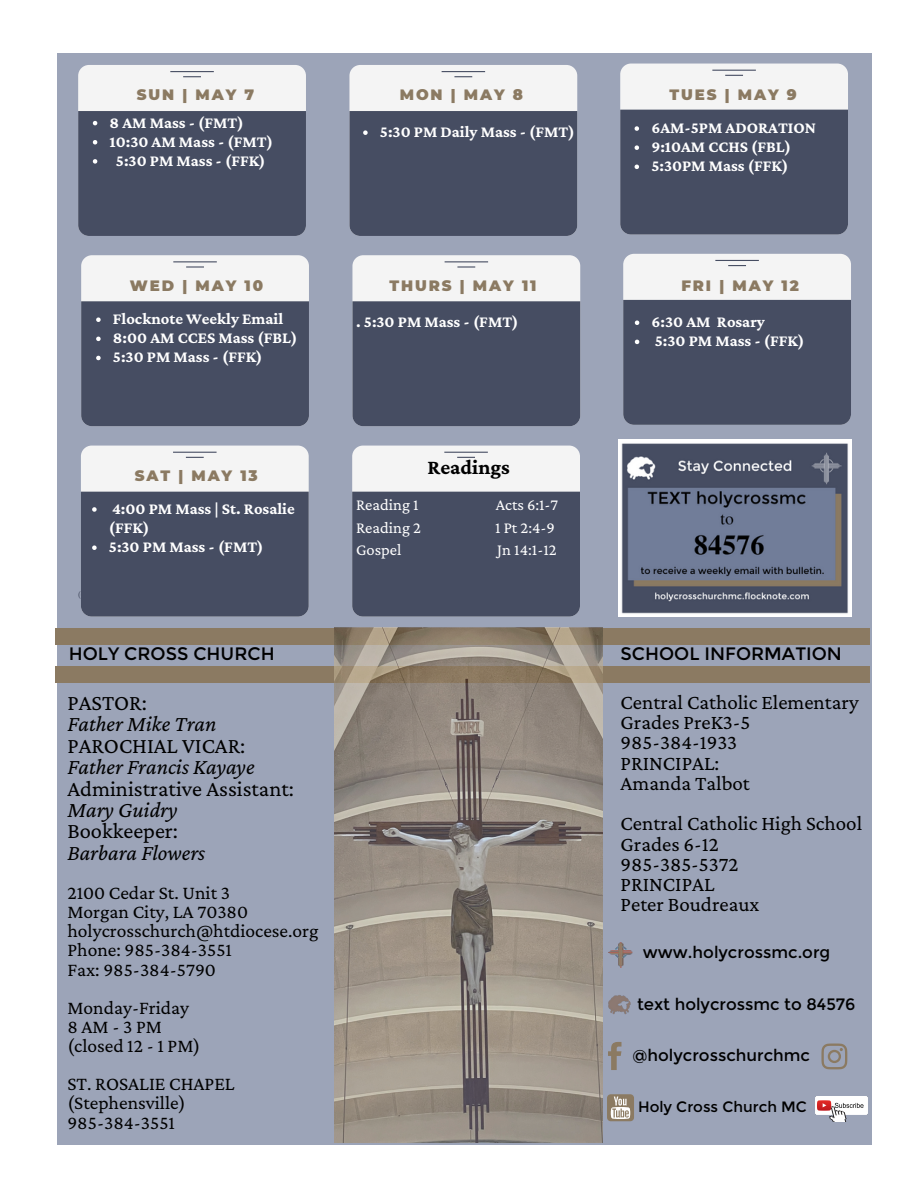
<style>
.page{position:relative;width:918px;height:1188px;background:#fff}
.page>*{position:absolute;margin:0;border:0;box-sizing:border-box;transform-origin:0 0}
.t1{font:22.5px "Crimson Pro";color:#000}
.t2{font:italic 22.5px "Crimson Pro";color:#000}
.t3{font:700 21.15px "Crimson Pro";color:#000}
.t4{font:21px/20.2px "Crimson Pro";color:#000}
.t5{font:19.5px/19.2px "Crimson Pro";color:#000}
.t6{font:18px "Montserrat";color:#000}
.t7{font:700 16.5px/19.2px "Crimson Pro";color:#fff}
.t8{font:16.5px "Montserrat";color:#000}
.t9{font:16.5px "Crimson Pro";color:#fff}
.t10{font:900 15px "Montserrat";letter-spacing:.125em;color:#8b7a62}
.t11{font:15px "Montserrat";color:#000}
</style>
<div class="page">
<div style="left:57px;top:53px;width:815px;height:1092px;background:#9ca4b8"></div>
<div style="left:56px;top:666px;width:814px;height:17px;background:#8b7a62"></div>
<div style="left:56px;top:628px;width:814px;height:17px;background:#8b7a62"></div>
<svg style="left:821px;top:1044px;width:26px;height:25px"></svg>
<svg style="left:608px;top:1042px;width:13px;height:28px"></svg>
<img style="left:608px;top:943px;width:24px;height:24px">
<img style="left:335px;top:628px;width:268px;height:515px">
<img style="left:608px;top:995px;width:23px;height:20px">
<div style="left:607px;top:1094px;width:27px;height:27px;background:#8b7a62;border-radius:4px"></div>
<svg style="left:611px;top:1097px;width:19px;height:22px"></svg>
<img style="left:816px;top:1097px;width:52px;height:25px">
<div style="left:78px;top:65px;width:228px;height:171px;background:#f4f4f4;border-radius:11px"></div>
<hr style="left:170px;top:71px;width:44px;height:1px;background:#464d62">
<svg style="left:183px;top:76px;width:18px;height:1px"></svg>
<div style="left:620px;top:64px;width:228px;height:171px;background:#f4f4f4;border-radius:11px"></div>
<hr style="left:712px;top:70px;width:44px;height:1px;background:#464d62">
<svg style="left:725px;top:75px;width:18px;height:1px"></svg>
<div style="left:349px;top:65px;width:228px;height:171px;background:#f4f4f4;border-radius:11px"></div>
<hr style="left:442px;top:71px;width:43px;height:1px;background:#464d62">
<svg style="left:454px;top:76px;width:18px;height:1px"></svg>
<div style="left:81px;top:255px;width:228px;height:171px;background:#f4f4f4;border-radius:11px"></div>
<hr style="left:173px;top:261px;width:44px;height:1px;background:#464d62">
<svg style="left:186px;top:266px;width:18px;height:2px"></svg>
<div style="left:623px;top:254px;width:228px;height:171px;background:#f4f4f4;border-radius:11px"></div>
<hr style="left:715px;top:260px;width:44px;height:1px;background:#464d62">
<svg style="left:728px;top:265px;width:18px;height:1px"></svg>
<div style="left:352px;top:255px;width:228px;height:171px;background:#f4f4f4;border-radius:11px"></div>
<div style="left:352px;top:301px;width:228px;height:125px;background:#464d62"></div>
<hr style="left:445px;top:261px;width:43px;height:1px;background:#464d62">
<svg style="left:457px;top:266px;width:18px;height:2px"></svg>
<div style="left:81px;top:446px;width:228px;height:171px;background:#f4f4f4;border-radius:11px"></div>
<hr style="left:173px;top:452px;width:44px;height:1px;background:#464d62">
<svg style="left:186px;top:457px;width:18px;height:1px"></svg>
<div style="left:352px;top:446px;width:228px;height:171px;background:#f4f4f4;border-radius:11px"></div>
<div style="left:352px;top:492px;width:228px;height:125px;background:#464d62"></div>
<hr style="left:444px;top:452px;width:44px;height:1px;background:#464d62">
<svg style="left:457px;top:457px;width:18px;height:1px"></svg>
<img style="left:618px;top:440px;width:233px;height:176px">
<div style="left:78px;top:111px;width:228px;height:125px;background:#464d62"></div>
<div style="left:620px;top:110px;width:228px;height:125px;background:#464d62"></div>
<div style="left:349px;top:111px;width:228px;height:125px;background:#464d62"></div>
<div style="left:81px;top:301px;width:228px;height:125px;background:#464d62"></div>
<div style="left:623px;top:300px;width:228px;height:125px;background:#464d62"></div>
<div style="left:81px;top:492px;width:228px;height:125px;background:#464d62"></div>
<p class="t10" style="left:137px;top:86px;width:119px">SUN | MAY 7</p>
<p class="t7" style="left:110px;top:112px;width:136px">8 AM Mass - (FMT)</p>
<p class="t7" style="left:110px;top:132px;width:165px">10:30 AM Mass - (FMT)</p>
<p class="t7" style="left:116px;top:151px;width:151px">5:30 PM Mass - (FFK)</p>
<p class="t10" style="left:130px;top:276px;width:135px">WED | MAY 10</p>
<p class="t7" style="left:113px;top:309px;width:186px">Flocknote Weekly Email<br>8:00 AM CCES Mass (FBL)<br>5:30 PM Mass - (FFK)</p>
<p class="t10" style="left:135px;top:467px;width:125px">SAT | MAY 13</p>
<p class="t7" style="left:109px;top:499px;width:187px">4:00 PM Mass | St. Rosalie (FFK)<br>5:30 PM Mass - (FMT)</p>
<p class="t10" style="left:400px;top:86px;width:125px">MON | MAY 8</p>
<p class="t7" style="left:380px;top:122px;width:196px">5:30 PM Daily Mass - (FMT)</p>
<p class="t10" style="left:390px;top:276px;width:148px">THURS | MAY 11</p>
<p class="t7" style="left:356px;top:312px;width:164px">. 5:30 PM Mass - (FMT)</p>
<p class="t3" style="left:427px;top:455px;width:84px">Readings</p>
<p class="t9" style="left:356px;top:495px;width:64px">Reading 1</p>
<p class="t9" style="left:496px;top:495px;width:64px">Acts 6:1-7</p>
<p class="t9" style="left:356px;top:518px;width:66px">Reading 2</p>
<p class="t9" style="left:495px;top:518px;width:61px">1 Pt 2:4-9</p>
<p class="t9" style="left:356px;top:540px;width:47px">Gospel</p>
<p class="t9" style="left:497px;top:540px;width:61px">Jn 14:1-12</p>
<p class="t10" style="left:670px;top:86px;width:129px">TUES | MAY 9</p>
<p class="t7" style="left:651px;top:118px;width:166px">6AM-5PM ADORATION<br>9:10AM CCHS (FBL)<br>5:30PM Mass (FFK)</p>
<p class="t10" style="left:681px;top:276px;width:119px">FRI | MAY 12</p>
<p class="t7" style="left:652px;top:312px;width:154px">6:30 AM Rosary<br>5:30 PM Mass - (FFK)</p>
<p class="t6" style="left:69px;top:643px;width:207px">HOLY CROSS CHURCH</p>
<p class="t6" style="left:621px;top:643px;width:223px">SCHOOL INFORMATION</p>
<p class="t4" style="left:621px;top:691px;width:240px">Central Catholic Elementary<br>Grades PreK3-5<br>985-384-1933<br>PRINCIPAL:<br>Amanda Talbot</p>
<p class="t4" style="left:621px;top:813px;width:243px">Central Catholic High School<br>Grades 6-12<br>985-385-5372<br>PRINCIPAL<br>Peter Boudreaux</p>
<h1 class="t1" style="left:67px;top:690px;width:81px">PASTOR:</h1>
<h1 class="t2" style="left:67px;top:711px;width:151px">Father Mike Tran</h1>
<h1 class="t1" style="left:67px;top:733px;width:179px">PAROCHIAL VICAR:</h1>
<h1 class="t2" style="left:67px;top:754px;width:189px">Father Francis Kayaye</h1>
<h1 class="t1" style="left:67px;top:775px;width:228px">Administrative Assistant:</h1>
<h1 class="t2" style="left:67px;top:797px;width:112px">Mary Guidry</h1>
<h1 class="t1" style="left:67px;top:818px;width:112px">Bookkeeper:</h1>
<h1 class="t2" style="left:67px;top:839px;width:139px">Barbara Flowers</h1>
<p class="t5" style="left:67px;top:883px;width:253px">2100 Cedar St. Unit 3<br>Morgan City, LA 70380 holycrosschurch@htdiocese.org<br>Phone: 985-384-3551<br>Fax: 985-384-5790</p>
<p class="t5" style="left:67px;top:998px;width:134px">Monday-Friday<br>8AM-3PM (closed 12 - 1 PM)</p>
<p class="t5" style="left:67px;top:1074px;width:169px">ST. ROSALIE CHAPEL (Stephensville)<br>985-384-3551</p>
<p class="t8" style="left:643px;top:942px;width:189px">www.holycrossmc.org</p>
<p class="t8" style="left:637px;top:994px;width:220px">text holycrossmc to 84576</p>
<p class="t8" style="left:633px;top:1045px;width:179px">@holycrosschurchmc</p>
<p class="t11" style="left:638px;top:1098px;width:170px">Holy Cross Church MC</p>
</div>
